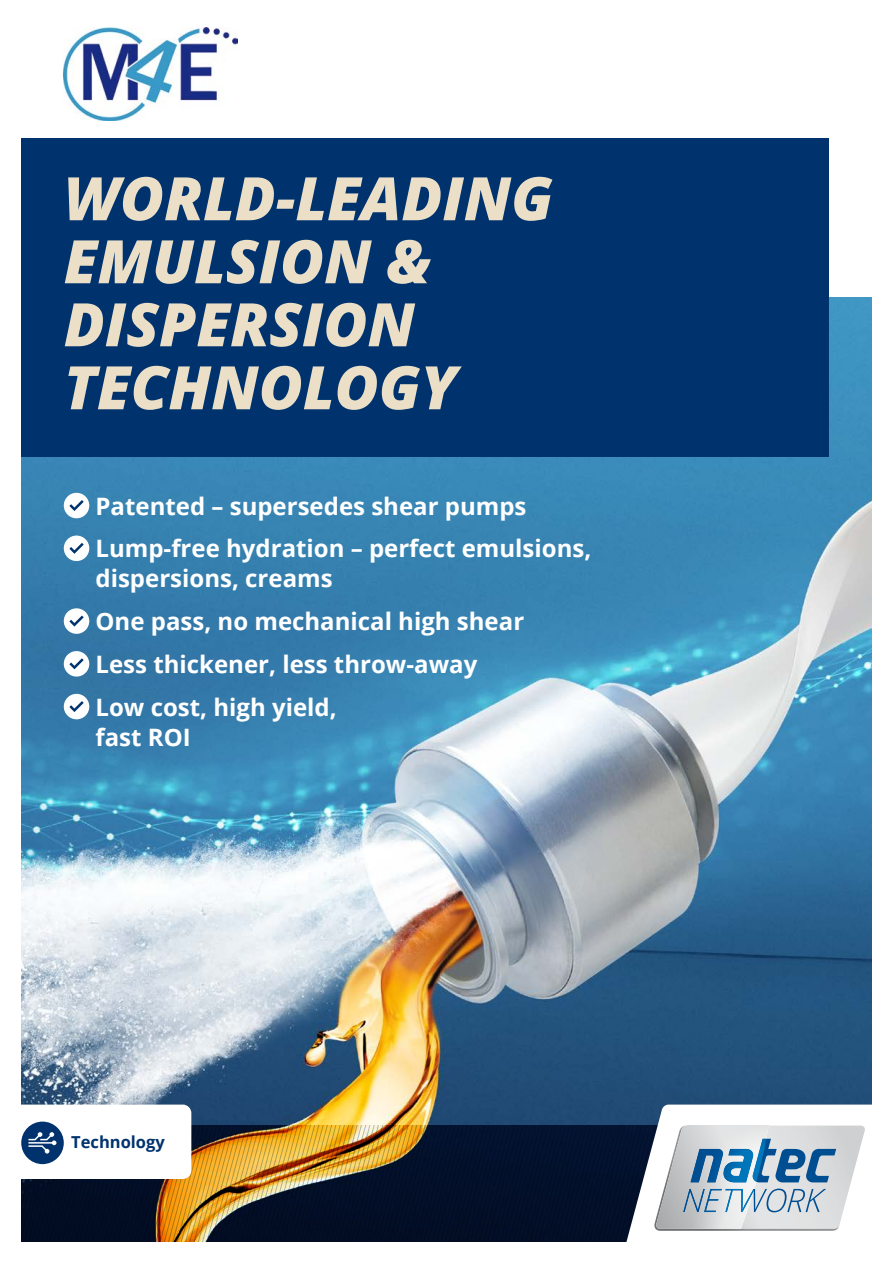
<style>
.page{position:relative;width:893px;height:1263px;background:#fff}
.page>*{position:absolute;margin:0;border:0;box-sizing:border-box;transform-origin:0 0}
.t1{font:italic 800 60px/63px "Open Sans";color:#ebdfc8}
.t2{font:700 24px/42.8px "Open Sans";color:#fff}
.t3{font:700 16.5px "Open Sans";color:#00336e}
</style>
<div class="page">
<img style="left:21px;top:298px;width:851px;height:827px">
<div style="left:21px;top:138px;width:808px;height:319px;background:#00336e"></div>
<svg style="left:21px;top:1179px;width:168px;height:63px;background:#28211f"></svg>
<img style="left:189px;top:1125px;width:436px;height:117px">
<img style="left:64px;top:28px;width:173px;height:93px">
<svg style="left:625px;top:1104px;width:247px;height:138px"></svg>
<img style="left:656px;top:1125px;width:113px;height:104px">
<img style="left:656px;top:1125px;width:31px;height:103px">
<img style="left:690px;top:1149px;width:31px;height:33px">
<img style="left:721px;top:1149px;width:32px;height:33px">
<img style="left:753px;top:1139px;width:13px;height:43px">
<img style="left:683px;top:1189px;width:39px;height:23px">
<img style="left:725px;top:1189px;width:29px;height:23px">
<div style="left:64px;top:493px;width:25px;height:25px;background:#fff;border-radius:50%"></div>
<svg style="left:69px;top:500px;width:15px;height:11px"></svg>
<div style="left:64px;top:535px;width:25px;height:26px;background:#fff;border-radius:50%"></div>
<svg style="left:69px;top:543px;width:15px;height:11px"></svg>
<div style="left:64px;top:608px;width:25px;height:26px;background:#fff;border-radius:50%"></div>
<svg style="left:69px;top:615px;width:15px;height:12px"></svg>
<div style="left:64px;top:651px;width:25px;height:26px;background:#fff;border-radius:50%"></div>
<svg style="left:69px;top:658px;width:15px;height:11px"></svg>
<div style="left:64px;top:694px;width:25px;height:25px;background:#fff;border-radius:50%"></div>
<svg style="left:69px;top:701px;width:15px;height:11px"></svg>
<svg style="left:21px;top:1104px;width:170px;height:75px"></svg>
<h1 class="t1" style="left:64px;top:164px;width:491px">WORLD-LEADING<br>EMULSION &amp;<br>DISPERSION<br>TECHNOLOGY</h1>
<p class="t2" style="left:96px;top:484px;width:497px">Patented – supersedes shear pumps<br>Lump-free hydration – perfect emulsions,</p>
<p class="t2" style="left:96px;top:557px;width:430px">dispersions, creams<br>One pass, no mechanical high shear<br>Less thickener, less throw-away<br>Low cost, high yield,</p>
<p class="t2" style="left:96px;top:715px;width:97px">fast ROI</p>
<p class="t3" style="left:71px;top:1130px;width:95px">Technology</p>
</div>
